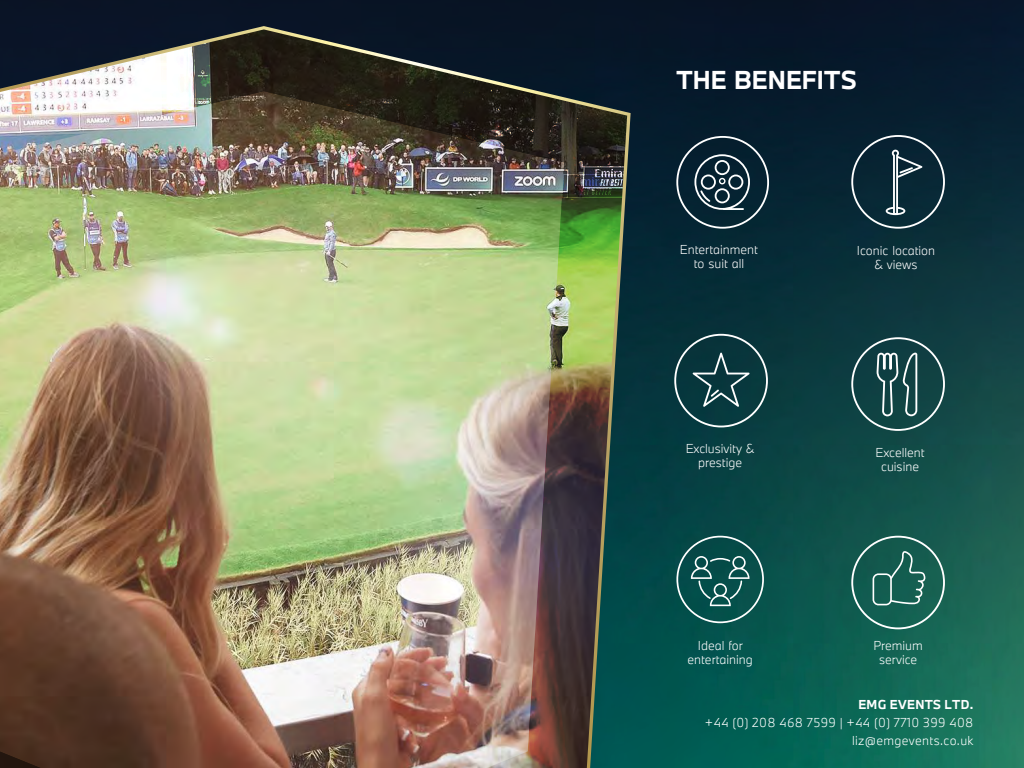
<style>
.page{position:relative;width:1024px;height:768px;background:#fff}
.page>*{position:absolute;margin:0;border:0;box-sizing:border-box;transform-origin:0 0}
.t1{font:700 24px "BMW Type Next Latin";letter-spacing:.005em;color:#fff}
.t2{font:300 12px/14px "BMW Type Next Latin";color:#fff;text-align:center}
.t3{font:300 12px/18px "BMW Type Next Latin";letter-spacing:.03em;color:#fff;text-align:right}
.t4{font:700 12px "BMW Type Next Latin";letter-spacing:.03em;color:#fff}
</style>
<div class="page">
<img style="left:0;top:0;width:1024px;height:768px">
<svg style="left:676px;top:136px;width:93px;height:93px;background:#27404d"></svg>
<svg style="left:851px;top:135px;width:94px;height:94px;background:#223e4a"></svg>
<svg style="left:674px;top:334px;width:94px;height:93px;background:#214c51"></svg>
<svg style="left:851px;top:337px;width:94px;height:94px;background:#2e595b"></svg>
<svg style="left:676px;top:536px;width:88px;height:87px;background:#246360"></svg>
<svg style="left:851px;top:536px;width:94px;height:93px;background:#2b6d61"></svg>
<img style="left:0;top:26px;width:631px;height:742px">
<h1 class="t1" style="left:676px;top:63px;width:182px">THE BENEFITS</h1>
<p class="t2" style="left:680px;top:243px;width:80px">Entertainment to suit all</p>
<p class="t2" style="left:857px;top:243px;width:80px">Iconic location &amp; views</p>
<p class="t2" style="left:686px;top:441px;width:71px">Exclusivity &amp; prestige</p>
<p class="t2" style="left:876px;top:445px;width:51px">Excellent cuisine</p>
<p class="t2" style="left:687px;top:639px;width:67px">Ideal for entertaining</p>
<p class="t2" style="left:874px;top:639px;width:51px">Premium service</p>
<p class="t4" style="left:858px;top:696px;width:117px">EMG EVENTS LTD.</p>
<p class="t3" style="left:705px;top:713px;width:270px">+44 (0) 208 468 7599 | +44 (0) 7710 399 408 liz@emgevents.co.uk</p>
</div>
